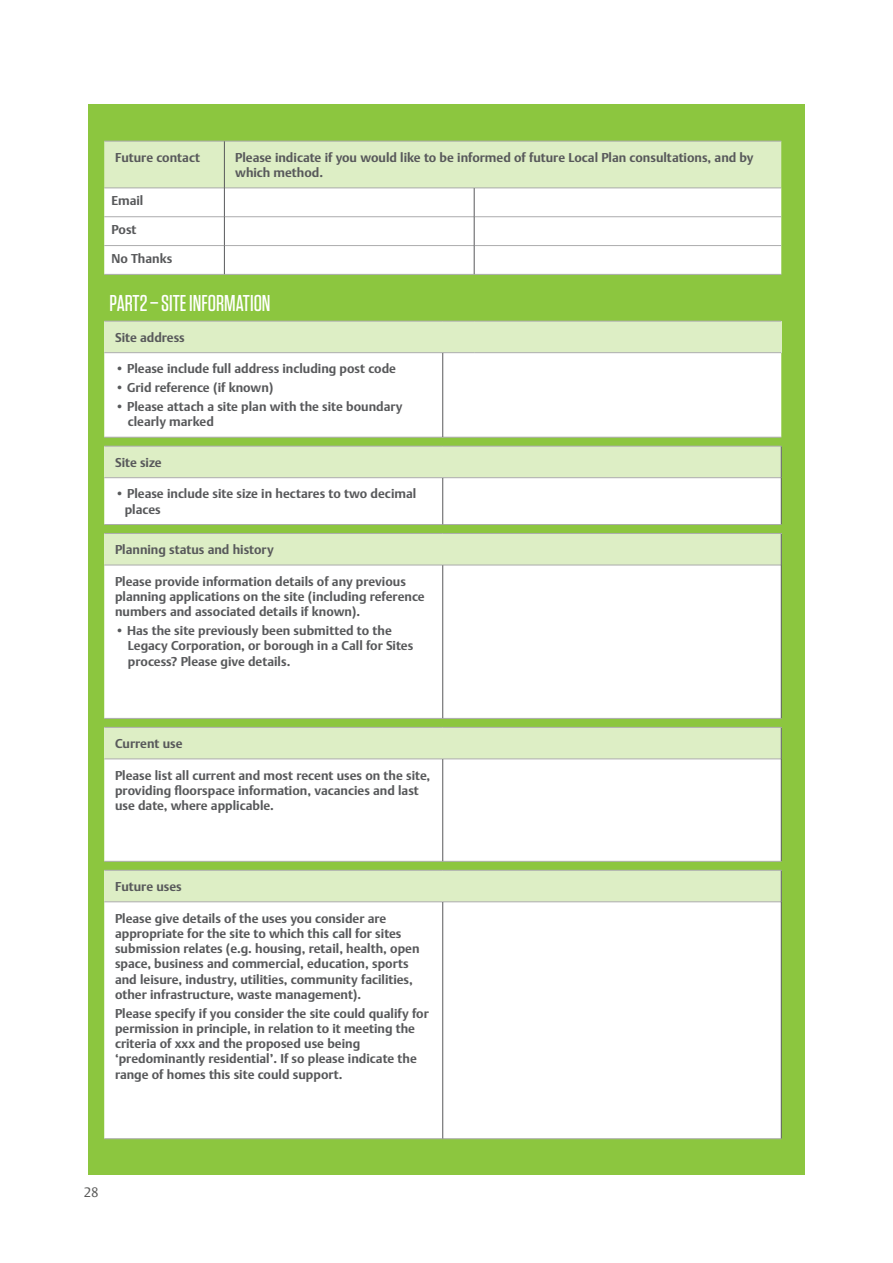
<style>
.page{position:relative;width:893px;height:1263px;background:#fff}
.page>*{position:absolute;margin:0;border:0;box-sizing:border-box;transform-origin:0 0}
.t1{font:500 22.95px "Tungsten";color:#fff}
.t2{font:300 13.5px "DTL Argo TOT";color:#575756}
.t3{font:700 12.75px/15.3px "DTL Argo TOT";color:#58595b}
</style>
<div class="page">
<div style="left:88px;top:105px;width:717px;height:1070px;background:#8cc63f"></div>
<hr style="left:104px;top:274px;width:120px;height:1px;background:#acacad">
<hr style="left:224px;top:274px;width:250px;height:1px;background:#acacad">
<hr style="left:474px;top:274px;width:307px;height:1px;background:#acacad">
<svg style="left:104px;top:141px;width:677px;height:133px;background:#f0f6e8"></svg>
<div style="left:104px;top:321px;width:677px;height:32px;background:#ddeec5"></div>
<div style="left:104px;top:353px;width:677px;height:84px;background:#fff"></div>
<hr style="left:104px;top:352px;width:339px;height:1px;background:#acacad">
<hr style="left:443px;top:352px;width:31px;height:1px;background:#acacad">
<hr style="left:474px;top:352px;width:307px;height:1px;background:#acacad">
<hr style="left:104px;top:437px;width:339px;height:1px;background:#acacad">
<hr style="left:443px;top:437px;width:31px;height:1px;background:#acacad">
<hr style="left:474px;top:437px;width:307px;height:1px;background:#acacad">
<hr style="left:104px;top:321px;width:339px;height:1px;background:#acacad">
<hr style="left:443px;top:321px;width:31px;height:1px;background:#acacad">
<hr style="left:474px;top:321px;width:307px;height:1px;background:#acacad">
<hr style="left:442px;top:353px;width:1px;height:84px;background:#58595b">
<div style="left:104px;top:446px;width:677px;height:32px;background:#ddeec5"></div>
<div style="left:104px;top:478px;width:677px;height:46px;background:#fff"></div>
<hr style="left:104px;top:446px;width:339px;height:1px;background:#acacad">
<hr style="left:443px;top:446px;width:338px;height:1px;background:#acacad">
<hr style="left:104px;top:477px;width:339px;height:1px;background:#acacad">
<hr style="left:443px;top:477px;width:338px;height:1px;background:#acacad">
<hr style="left:104px;top:524px;width:339px;height:1px;background:#acacad">
<hr style="left:443px;top:524px;width:338px;height:1px;background:#acacad">
<hr style="left:781px;top:446px;width:1px;height:32px;background:#58595b">
<hr style="left:442px;top:478px;width:1px;height:46px;background:#58595b">
<hr style="left:781px;top:478px;width:1px;height:46px;background:#58595b">
<div style="left:104px;top:533px;width:677px;height:32px;background:#ddeec5"></div>
<div style="left:104px;top:566px;width:677px;height:152px;background:#fff"></div>
<hr style="left:104px;top:533px;width:339px;height:1px;background:#acacad">
<hr style="left:443px;top:533px;width:338px;height:1px;background:#acacad">
<hr style="left:104px;top:565px;width:339px;height:1px;background:#acacad">
<hr style="left:443px;top:565px;width:338px;height:1px;background:#acacad">
<hr style="left:104px;top:718px;width:339px;height:1px;background:#acacad">
<hr style="left:443px;top:718px;width:338px;height:1px;background:#acacad">
<hr style="left:781px;top:534px;width:1px;height:31px;background:#58595b">
<hr style="left:442px;top:565px;width:1px;height:153px;background:#58595b">
<hr style="left:781px;top:565px;width:1px;height:153px;background:#58595b">
<div style="left:104px;top:727px;width:677px;height:32px;background:#ddeec5"></div>
<div style="left:104px;top:760px;width:677px;height:101px;background:#fff"></div>
<hr style="left:104px;top:727px;width:339px;height:1px;background:#acacad">
<hr style="left:443px;top:727px;width:338px;height:1px;background:#acacad">
<hr style="left:104px;top:759px;width:339px;height:1px;background:#acacad">
<hr style="left:443px;top:759px;width:338px;height:1px;background:#acacad">
<hr style="left:104px;top:861px;width:339px;height:1px;background:#acacad">
<hr style="left:443px;top:861px;width:338px;height:1px;background:#acacad">
<hr style="left:781px;top:727px;width:1px;height:32px;background:#58595b">
<hr style="left:442px;top:759px;width:1px;height:102px;background:#58595b">
<hr style="left:781px;top:759px;width:1px;height:102px;background:#58595b">
<div style="left:104px;top:870px;width:677px;height:32px;background:#ddeec5"></div>
<div style="left:104px;top:902px;width:677px;height:236px;background:#fff"></div>
<hr style="left:104px;top:870px;width:339px;height:1px;background:#acacad">
<hr style="left:443px;top:870px;width:338px;height:1px;background:#acacad">
<hr style="left:104px;top:901px;width:339px;height:1px;background:#acacad">
<hr style="left:443px;top:901px;width:338px;height:1px;background:#acacad">
<hr style="left:104px;top:1138px;width:339px;height:1px;background:#acacad">
<hr style="left:443px;top:1138px;width:338px;height:1px;background:#acacad">
<hr style="left:781px;top:870px;width:1px;height:32px;background:#58595b">
<hr style="left:442px;top:902px;width:1px;height:236px;background:#58595b">
<hr style="left:781px;top:902px;width:1px;height:236px;background:#58595b">
<p class="t3" style="left:115px;top:150px;width:87px">Future contact</p>
<p class="t3" style="left:235px;top:150px;width:520px">Please indicate if you would like to be informed of future Local Plan consultations, and by which method.</p>
<p class="t3" style="left:111px;top:193px;width:33px">Email</p>
<p class="t3" style="left:111px;top:222px;width:27px">Post</p>
<p class="t3" style="left:111px;top:251px;width:63px">No Thanks</p>
<h1 class="t1" style="left:110px;top:291px;width:162px">PART2 – SITE INFORMATION</h1>
<p class="t3" style="left:115px;top:330px;width:71px">Site address</p>
<p class="t3" style="left:115px;top:361px;width:283px">• Please include full address including post code</p>
<p class="t3" style="left:115px;top:380px;width:160px">• Grid reference (if known)</p>
<p class="t3" style="left:128px;top:399px;width:276px;text-indent:-13px">• Please attach a site plan with the site boundary clearly marked</p>
<p class="t3" style="left:115px;top:455px;width:48px">Site size</p>
<p class="t3" style="left:125px;top:486px;width:293px;text-indent:-10px">• Please include site size in hectares to two decimal places</p>
<p class="t3" style="left:115px;top:542px;width:160px">Planning status and history</p>
<p class="t3" style="left:115px;top:574px;width:311px">Please provide information details of any previous planning applications on the site (including reference numbers and associated details if known).</p>
<p class="t3" style="left:128px;top:623px;width:287px;text-indent:-13px">• Has the site previously been submitted to the<br>Legacy Corporation, or borough in a Call for Sites process? Please give details.</p>
<p class="t3" style="left:115px;top:736px;width:69px">Current use</p>
<p class="t3" style="left:115px;top:768px;width:317px">Please list all current and most recent uses on the site, providing floorspace information, vacancies and last use date, where applicable.</p>
<p class="t3" style="left:115px;top:879px;width:68px">Future uses</p>
<p class="t3" style="left:115px;top:910px;width:306px">Please give details of the uses you consider are appropriate for the site to which this call for sites submission relates (e.g. housing, retail, health, open space, business and commercial, education, sports and leisure, industry, utilities, community facilities, other infrastructure, waste management).</p>
<p class="t3" style="left:115px;top:1006px;width:315px">Please specify if you consider the site could qualify for permission in principle, in relation to it meeting the criteria of xxx and the proposed use being ‘predominantly residential’. If so please indicate the range of homes this site could support.</p>
<p class="t2" style="left:84px;top:1184px;width:17px">28</p>
</div>
